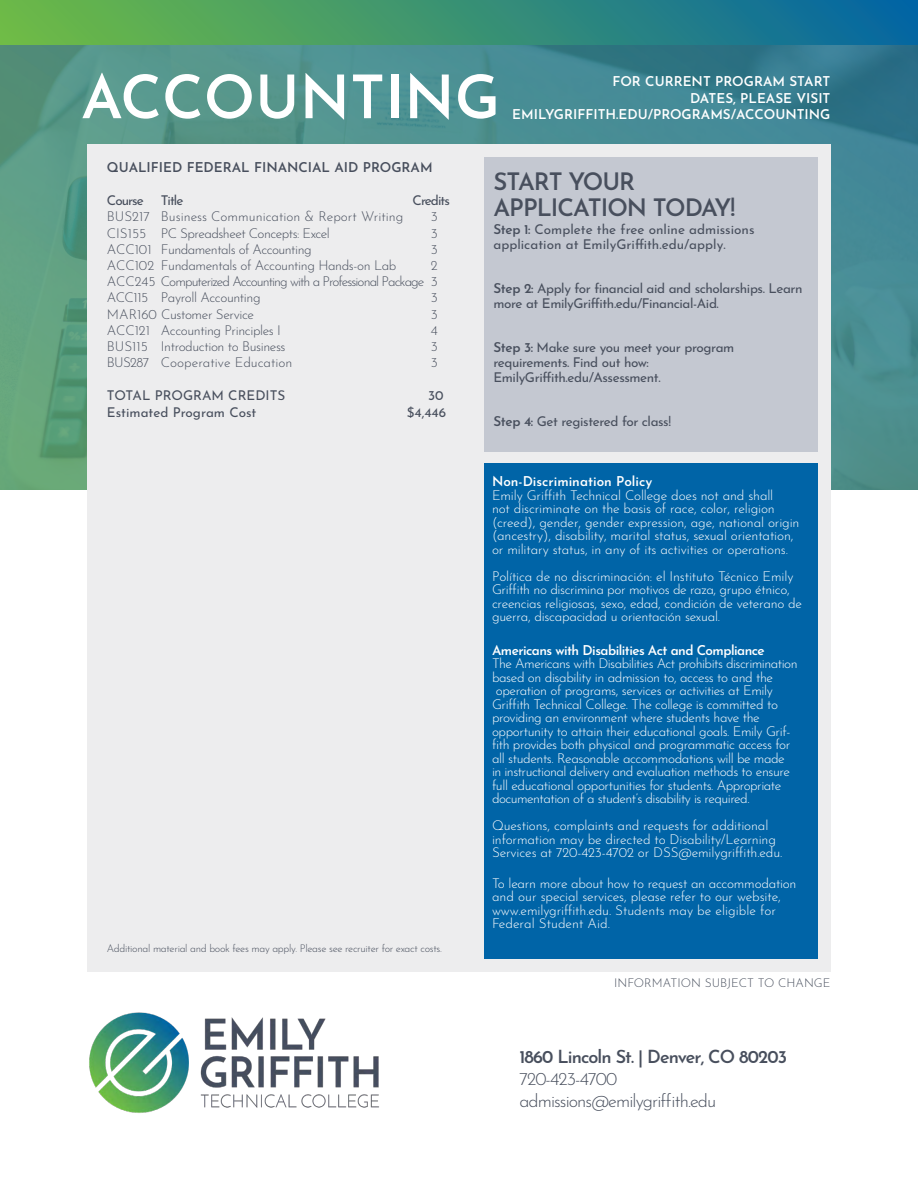
<style>
.page{position:relative;width:918px;height:1188px;background:#fff}
.page>*{position:absolute;margin:0;border:0;box-sizing:border-box;transform-origin:0 0}
.t1{font:600 60px "Josefin Sans";color:#fff}
.t2{font:600 24px/25.5px "Josefin Sans";letter-spacing:-.04em;color:#484f5d}
.t3{font:300 18px/21.6px "Josefin Sans";letter-spacing:-.05em;color:#484f5d}
.t4{font:600 18px "Josefin Sans";letter-spacing:-.05em;color:#484f5d}
.t5{font:300 13.5px/13.5px "Josefin Sans";letter-spacing:-.02em;color:#fff}
.t6{font:300 13.5px/16.2px "Josefin Sans";letter-spacing:-.03em;color:#484f5d;text-align:justify}
.t7{font:13.5px/15px "Josefin Sans";letter-spacing:-.03em;color:#484f5d}
.t8{font:13.5px/15px "Josefin Sans";color:#484f5d}
.t9{font:600 13.5px/16.2px "Josefin Sans";color:#fff;text-align:right}
.t10{font:300 13.5px "Josefin Sans";color:#484f5d}
.t11{font:600 13.5px "Josefin Sans";letter-spacing:-.04em;color:#fff}
.t12{font:600 13.5px "Josefin Sans";color:#484f5d}
.t13{font:13.5px "Josefin Sans";letter-spacing:-.07em;color:#484f5d}
.t14{font:300 12px "Josefin Sans";color:#484f5d}
.t15{font:300 10.5px "Josefin Sans";letter-spacing:-.03em;color:#484f5d}
.s1{font-weight:600}
</style>
<div class="page">
<img style="left:0;top:45px;width:918px;height:445px">
<div style="left:87px;top:144px;width:744px;height:828px;background:#ededee"></div>
<img style="left:89px;top:1012px;width:290px;height:101px">
<div style="left:484px;top:157px;width:334px;height:294px;background:#c4c8d1"></div>
<div style="left:484px;top:463px;width:334px;height:495px;background:#0064a7"></div>
<div style="left:0;top:0;width:918px;height:45px;background:linear-gradient(to right,#6fbc44,#0567a2)"></div>
<h1 class="t1" style="left:81px;top:46px;width:421px">ACCOUNTING</h1>
<p class="t9" style="left:512px;top:72px;width:320px">FOR CURRENT PROGRAM START<br>DATES, PLEASE VISIT<br>EMILYGRIFFITH.EDU/PROGRAMS/ACCOUNTING</p>
<p class="t12" style="left:107px;top:156px;width:327px">QUALIFIED FEDERAL FINANCIAL AID PROGRAM</p>
<p class="t7" style="left:107px;top:191px;width:38px">Course</p>
<p class="t7" style="left:161px;top:191px;width:24px">Title</p>
<p class="t13" style="left:413px;top:189px;width:39px">Credits</p>
<p class="t10" style="left:107px;top:206px;width:298px">BUS217 Business Communication &amp; Report Writing</p>
<p class="t6" style="left:431px;top:207px;width:9px">3</p>
<p class="t6" style="left:107px;top:224px;width:225px">CIS155 PC Spreadsheet Concepts: Excel</p>
<p class="t6" style="left:431px;top:224px;width:9px">3</p>
<p class="t6" style="left:107px;top:240px;width:206px">ACC101 Fundamentals of Accounting</p>
<p class="t6" style="left:431px;top:240px;width:9px">3</p>
<p class="t6" style="left:107px;top:256px;width:291px">ACC102 Fundamentals of Accounting Hands-on Lab</p>
<p class="t6" style="left:107px;top:256px;width:333px;text-indent:324px">2<br>ACC245 Computerized Accounting with a Professional Package 3<br>ACC115 Payroll Accounting</p>
<p class="t6" style="left:431px;top:288px;width:9px">3</p>
<p class="t6" style="left:107px;top:305px;width:149px">MAR160 Customer Service</p>
<p class="t6" style="left:431px;top:305px;width:9px">3</p>
<p class="t6" style="left:107px;top:321px;width:176px">ACC121 Accounting Principles I</p>
<p class="t6" style="left:431px;top:321px;width:8px">4</p>
<p class="t6" style="left:107px;top:337px;width:180px">BUS115 Introduction to Business</p>
<p class="t6" style="left:431px;top:337px;width:9px">3</p>
<p class="t10" style="left:107px;top:352px;width:187px">BUS287 Cooperative Education</p>
<p class="t6" style="left:431px;top:353px;width:9px">3</p>
<p class="t8" style="left:107px;top:387px;width:180px">TOTAL PROGRAM CREDITS</p>
<p class="t7" style="left:428px;top:387px;width:17px">30</p>
<p class="t8" style="left:107px;top:403px;width:151px">Estimated Program Cost</p>
<p class="t7" style="left:407px;top:403px;width:41px">$4,446</p>
<p class="t15" style="left:107px;top:940px;width:336px">Additional material and book fees may apply. Please see recruiter for exact costs.</p>
<h2 class="t2" style="left:494px;top:166px;width:243px">START YOUR<br>APPLICATION TODAY!</h2>
<p class="t8" style="left:494px;top:221px;width:263px"><span class="s1">Step 1:</span> Complete the free online admissions application at EmilyGriffith.edu/apply.</p>
<p class="t7" style="left:494px;top:279px;width:311px"><span class="s1">Step 2:</span> Apply for financial aid and scholarships. Learn more at EmilyGriffith.edu/Financial-Aid.</p>
<p class="t7" style="left:494px;top:338px;width:242px"><span class="s1">Step 3:</span> Make sure you meet your program requirements. Find out how:<br>EmilyGriffith.edu/Assessment.</p>
<p class="t7" style="left:494px;top:412px;width:179px"><span class="s1">Step 4:</span> Get registered for class!</p>
<p class="t9" style="left:492px;top:472px;width:162px">Non-Discrimination Policy</p>
<p class="t5" style="left:492px;top:487px;width:309px">Emily Griffith Technical College does not and shall<br>not discriminate on the basis of race, color, religion (creed), gender, gender expression, age, national origin (ancestry), disability, marital status, sexual orientation, or military status, in any of its activities or operations.</p>
<p class="t5" style="left:492px;top:568px;width:311px">Política de no discriminación: el Instituto Técnico Emily Griffith no discrimina por motivos de raza, grupo étnico, creencias religiosas, sexo, edad, condición de veterano de guerra, discapacidad u orientación sexual.</p>
<p class="t11" style="left:492px;top:638px;width:274px">Americans with Disabilities Act and Compliance</p>
<p class="t5" style="left:492px;top:655px;width:307px">The Americans with Disabilities Act prohibits discrimination based on disability in admission to, access to and the operation of programs, services or activities at Emily Griffith Technical College. The college is committed to providing an environment where students have the opportunity to attain their educational goals. Emily Grif&shy;fith provides both physical and programmatic access for all students. Reasonable accommodations will be made<br>in instructional delivery and evaluation methods to ensure full educational opportunities for students. Appropriate documentation of a student’s disability is required.</p>
<p class="t5" style="left:492px;top:817px;width:292px">Questions, complaints and requests for additional information may be directed to Disability/Learning<br>Services at 720-423-4702 or DSS@emilygriffith.edu.</p>
<p class="t5" style="left:492px;top:875px;width:306px">To learn more about how to request an accommodation and our special services, please refer to our website, www.emilygriffith.edu. Students may be eligible for Federal Student Aid.</p>
<p class="t14" style="left:614px;top:974px;width:218px">INFORMATION SUBJECT TO CHANGE</p>
<h3 class="t4" style="left:519px;top:1042px;width:269px">1860 Lincoln St. | Denver, CO 80203</h3>
<h3 class="t3" style="left:519px;top:1066px;width:198px">720-423-4700 admissions@emilygriffith.edu</h3>
</div>
